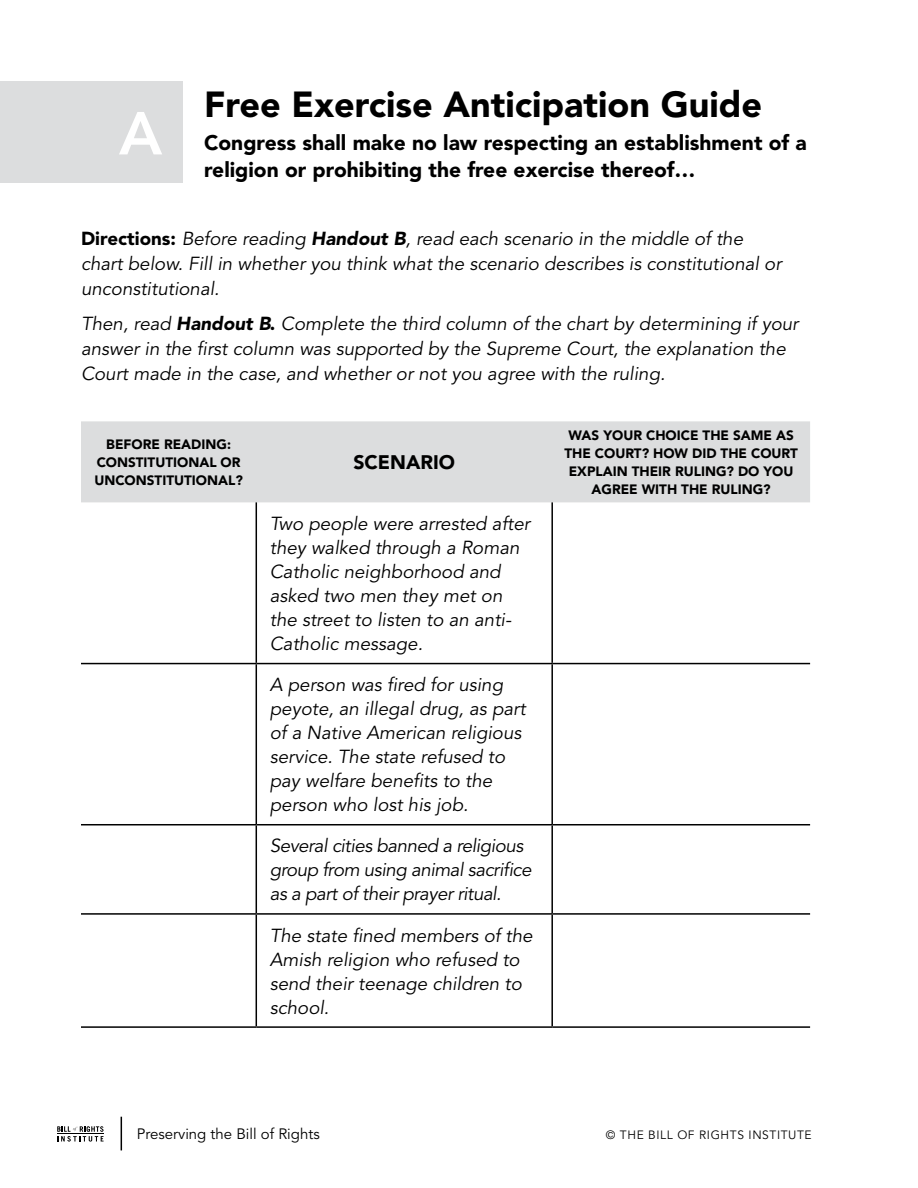
<style>
.page{position:relative;width:918px;height:1188px;background:#fff}
.page>*{position:absolute;margin:0;border:0;box-sizing:border-box;transform-origin:0 0}
.t1{font:800 60px "Avenir LT Std";color:#fff}
.t2{font:900 36px "Avenir LT Std";color:#000}
.t3{font:900 21px/27px "Avenir LT Std";color:#000}
.t4{font:900 19.5px "Avenir LT Std";color:#000}
.t5{font:italic 18.75px/24px "Avenir LT Std";color:#000}
.t6{font:italic 18.75px/24px "Avenir LT Std";letter-spacing:-.025em;color:#000}
.t7{font:15px "Avenir";color:#000}
.t8{font:900 13.5px/18px "Avenir LT Std";color:#000;text-align:center}
.t9{font:12px "Avenir";letter-spacing:.05em;color:#000}
.s1{font-weight:900;font-style:normal}
.s2{font-weight:900}
</style>
<div class="page">
<div style="left:81px;top:421px;width:729px;height:81px;background:#dcddde"></div>
<hr style="left:256px;top:502px;width:1px;height:161px;background:#000">
<hr style="left:551px;top:502px;width:2px;height:161px;background:#000">
<hr style="left:81px;top:663px;width:175px;height:1px;background:#000">
<hr style="left:256px;top:663px;width:296px;height:1px;background:#000">
<hr style="left:256px;top:664px;width:1px;height:160px;background:#000">
<hr style="left:552px;top:663px;width:258px;height:1px;background:#000">
<hr style="left:551px;top:664px;width:2px;height:160px;background:#000">
<hr style="left:81px;top:824px;width:175px;height:1px;background:#000">
<hr style="left:256px;top:824px;width:296px;height:1px;background:#000">
<hr style="left:256px;top:825px;width:1px;height:88px;background:#000">
<hr style="left:552px;top:824px;width:258px;height:1px;background:#000">
<hr style="left:551px;top:825px;width:2px;height:88px;background:#000">
<hr style="left:81px;top:913px;width:175px;height:2px;background:#000">
<hr style="left:256px;top:913px;width:296px;height:2px;background:#000">
<hr style="left:256px;top:915px;width:1px;height:111px;background:#000">
<hr style="left:552px;top:913px;width:258px;height:2px;background:#000">
<hr style="left:551px;top:915px;width:2px;height:111px;background:#000">
<hr style="left:81px;top:1026px;width:175px;height:2px;background:#000">
<hr style="left:256px;top:1026px;width:296px;height:2px;background:#000">
<hr style="left:552px;top:1026px;width:258px;height:2px;background:#000">
<div style="left:0;top:81px;width:183px;height:102px;background:#dcddde"></div>
<hr style="left:121px;top:1117px;width:1px;height:33px;background:#000">
<svg style="left:57px;top:1126px;width:47px;height:16px"></svg>
<p class="t1" style="left:119px;top:98px;width:45px">A</p>
<p class="t2" style="left:204px;top:82px;width:560px">Free Exercise Anticipation Guide</p>
<p class="t3" style="left:204px;top:130px;width:604px">Congress shall make no law respecting an establishment of a religion or prohibiting the free exercise thereof…</p>
<p class="t5" style="left:81px;top:227px;width:702px;line-height:24.8px"><span class="s1">Directions:</span> Before reading <span class="s2">Handout B</span>, read each scenario in the middle of the chart below. Fill in whether you think what the scenario describes is constitutional or unconstitutional.</p>
<p class="t5" style="left:81px;top:312px;width:719px;line-height:24.8px">Then, read <span class="s2">Handout B</span><span class="s1">.</span> Complete the third column of the chart by determining if your answer in the first column was supported by the Supreme Court, the explanation the<br>Court made in the case, and whether or not you agree with the ruling.</p>
<p class="t8" style="left:94px;top:435px;width:150px">BEFORE READING:<br>CONSTITUTIONAL OR<br>UNCONSTITUTIONAL?</p>
<p class="t4" style="left:353px;top:451px;width:103px">SCENARIO</p>
<p class="t5" style="left:270px;top:512px;width:262px">Two people were arrested after they walked through a Roman<br>Catholic neighborhood and asked two men they met on the street to listen to an anti-<br>Catholic message.</p>
<p class="t5" style="left:270px;top:673px;width:257px">A person was fired for using peyote, an illegal drug, as part of a Native American religious service. The state refused to pay welfare benefits to the person who lost his job.</p>
<p class="t6" style="left:270px;top:834px;width:263px">Several cities banned a religious group from using animal sacrifice as a part of their prayer ritual.</p>
<p class="t5" style="left:270px;top:924px;width:264px">The state fined members of the<br>Amish religion who refused to send their teenage children to school.</p>
<p class="t8" style="left:564px;top:426px;width:235px">WAS YOUR CHOICE THE SAME AS<br>THE COURT? HOW DID THE COURT<br>EXPLAIN THEIR RULING? DO YOU<br>AGREE WITH THE RULING?</p>
<p class="t7" style="left:137px;top:1124px;width:184px">Preserving the Bill of Rights</p>
<p class="t9" style="left:606px;top:1127px;width:207px">© THE BILL OF RIGHTS INSTITUTE</p>
</div>
